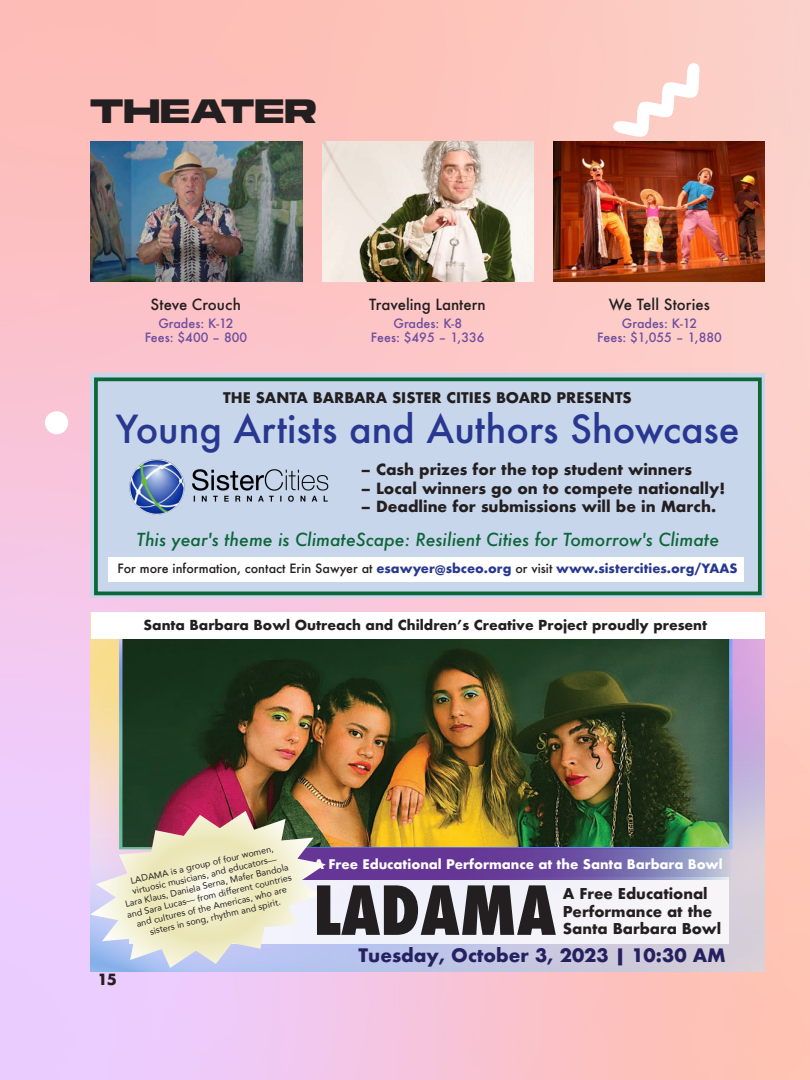
<style>
.page{position:relative;width:810px;height:1080px;background:#fff}
.page>*{position:absolute;margin:0;border:0;box-sizing:border-box;transform-origin:0 0}
.t1{font:800 condensed 65.62px "Futura";color:#231f20}
.t2{font:500 37.62px "Futura";color:#283890}
.t3{font:700 33.75px "Brachial";color:#231f20}
.t4{font:700 18.12px "Futura";color:#252161}
.t5{font:italic 500 17.5px "Futura";color:#0c6638}
.t6{font:700 15px "Futura";color:#231f20}
.t7{font:500 15px "Futura";color:#231f20}
.t8{font:700 14.5px/17.5px "Futura";color:#231f20}
.t9{font:700 14.38px "Futura";color:#231f20}
.t10{font:700 13.38px "Futura";color:#231f20}
.t11{font:700 12.88px "Futura";color:#fff}
.t12{font:500 12.5px "Futura";color:#231f20}
.t13{font:500 12.5px "Futura";color:#6d4d9f}
.t14{font:9px/10.8px "Avenir";color:#231f20;text-align:center}
.s1{font-weight:700;color:#283890}
</style>
<div class="page">
<img style="left:0;top:0;width:810px;height:1080px">
<svg style="left:45px;top:411px;width:25px;height:23px"></svg>
<img style="left:91px;top:141px;width:211px;height:140px">
<img style="left:322px;top:141px;width:212px;height:140px">
<img style="left:554px;top:141px;width:211px;height:140px">
<svg style="left:609px;top:63px;width:92px;height:76px"></svg>
<img style="left:91px;top:639px;width:674px;height:333px">
<img style="left:119px;top:639px;width:614px;height:210px">
<div style="left:91px;top:612px;width:674px;height:27px;background:#fff"></div>
<div style="left:130px;top:877px;width:599px;height:67px;background:#f2f3f9"></div>
<svg style="left:326px;top:849px;width:405px;height:31px;background:#7457a5"></svg>
<svg style="left:91px;top:811px;width:235px;height:157px;background:#d3cec3"></svg>
<div style="left:91px;top:373px;width:674px;height:225px;background:#c8d6eb"></div>
<div style="left:109px;top:557px;width:635px;height:24px;background:#fff"></div>
<img style="left:129px;top:459px;width:200px;height:56px">
<div style="left:94px;top:377px;width:668px;height:218px;border:4px solid #0c6638"></div>
<p class="t3" style="left:90px;top:90px;width:228px">THEATER</p>
<p class="t7" style="left:150px;top:294px;width:92px">Steve Crouch</p>
<p class="t7" style="left:369px;top:294px;width:118px">Traveling Lantern</p>
<p class="t7" style="left:609px;top:294px;width:103px">We Tell Stories</p>
<p class="t13" style="left:158px;top:315px;width:77px">Grades: K-12</p>
<p class="t13" style="left:145px;top:329px;width:104px">Fees: $400 – 800</p>
<p class="t13" style="left:394px;top:315px;width:70px">Grades: K-8</p>
<p class="t13" style="left:371px;top:329px;width:115px">Fees: $495 – 1,336</p>
<p class="t13" style="left:622px;top:315px;width:77px">Grades: K-12</p>
<p class="t13" style="left:597px;top:329px;width:126px">Fees: $1,055 – 1,880</p>
<p class="t9" style="left:223px;top:387px;width:410px">THE SANTA BARBARA SISTER CITIES BOARD PRESENTS</p>
<p class="t2" style="left:116px;top:404px;width:626px">Young Artists and Authors Showcase</p>
<p class="t6" style="left:361px;top:458px;width:333px">– Cash prizes for the top student winners</p>
<p class="t6" style="left:361px;top:477px;width:366px">– Local winners go on to compete nationally!</p>
<p class="t6" style="left:361px;top:496px;width:357px">– Deadline for submissions will be in March.</p>
<p class="t5" style="left:137px;top:527px;width:584px">This year's theme is ClimateScape: Resilient Cities for Tomorrow's Climate</p>
<p class="t12" style="left:118px;top:559px;width:622px">For more information, contact Erin Sawyer at <span class="s1">esawyer@sbceo.org</span> or visit <span class="s1">www.sistercities.org/YAAS</span></p>
<p class="t10" style="left:144px;top:615px;width:565px">Santa Barbara Bowl Outreach and Children’s Creative Project proudly present</p>
<p class="t14" style="left:119px;top:878px;width:170px;rotate:-13deg">LADAMA is a group of four women, virtuosic musicians, and educators—<br>Lara Klaus, Daniela Serna, Mafer Bandola and Sara Lucas— from different countries and cultures of the Americas, who are sisters in song, rhythm and spirit.</p>
<p class="t6" style="left:98px;top:968px;width:21px">15</p>
<p class="t11" style="left:314px;top:855px;width:410px">A Free Educational Performance at the Santa Barbara Bowl</p>
<p class="t8" style="left:563px;top:885px;width:160px">A Free Educational<br>Performance at the<br>Santa Barbara Bowl</p>
<p class="t1" style="left:314px;top:866px;width:244px">LADAMA</p>
<p class="t4" style="left:359px;top:942px;width:369px">Tuesday, October 3, 2023 | 10:30 AM</p>
</div>
